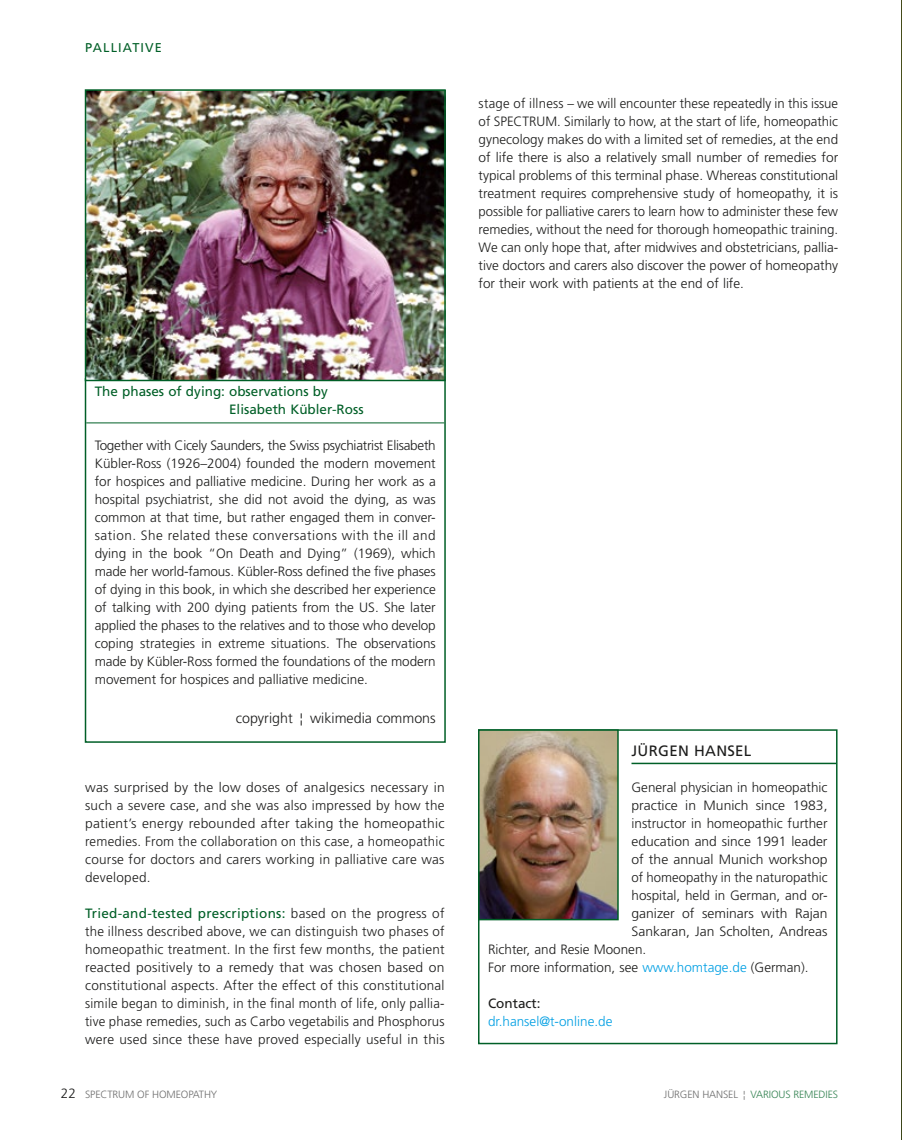
<style>
.page{position:relative;width:902px;height:1140px;background:#fff}
.page>*{position:absolute;margin:0;border:0;box-sizing:border-box;transform-origin:0 0}
.t1{font:15px "Frutiger LT Std";letter-spacing:.02em;color:#1c1c1b}
.t2{font:300 14.25px "Frutiger LT Std";color:#1c1c1b}
.t3{font:300 13.5px/18px "Frutiger LT Std";color:#1c1c1b;text-align:justify}
.t4{font:13.5px/18px "Frutiger LT Std";color:#005f27}
.t5{font:300 13.5px "Frutiger LT Std";color:#009fe3}
.t6{font:13.5px "Frutiger LT Std";color:#1c1c1b}
.t7{font:12.75px "Frutiger LT Std";letter-spacing:.09em;color:#005f27}
.t8{font:300 10.5px "Frutiger LT Std";letter-spacing:-.01em;color:#368454}
.t9{font:300 10.5px "Frutiger LT Std";letter-spacing:-.01em;color:#6f6f6f}
.s1{font-weight:400;color:#005f27}
.s2{color:#009fe3}
.s3{font-size:13.5px;color:#1c1c1b}
.s4{color:#6f6f6f}
</style>
<div class="page">
<hr style="left:631px;top:762px;width:204px;height:2px;background:#005f27">
<div style="left:478px;top:729px;width:359px;height:315px;border:2px solid #005f27"></div>
<img style="left:481px;top:732px;width:134px;height:185px">
<div style="left:478px;top:729px;width:140px;height:191px;border:2px solid #005f27"></div>
<hr style="left:86px;top:422px;width:358px;height:1px;background:#005f27">
<div style="left:85px;top:378px;width:361px;height:364px;border:2px solid #005f27"></div>
<img style="left:88px;top:92px;width:355px;height:286px">
<div style="left:85px;top:89px;width:361px;height:292px;border:2px solid #005f27"></div>
<img style="left:901px;top:0;width:1px;height:1140px">
<p class="t7" style="left:85px;top:40px;width:78px">PALLIATIVE</p>
<p class="t3" style="left:478px;top:95px;width:361px">stage of illness – we will encounter these repeatedly in this issue of SPECTRUM. Similarly to how, at the start of life, homeopathic gynecology makes do with a limited set of remedies, at the end of life there is also a relatively small number of remedies for typical problems of this terminal phase. Whereas constitutional treatment requires comprehensive study of homeopathy, it is possible for palliative carers to learn how to administer these few remedies, without the need for thorough homeopathic training.<br>We can only hope that, after midwives and obstetricians, pallia&shy;tive doctors and carers also discover the power of homeopathy for their work with patients at the end of life.</p>
<p class="t4" style="left:229px;top:382px;width:136px;text-indent:-134px">The phases of dying: observations by<br>Elisabeth Kübler-Ross</p>
<p class="t3" style="left:95px;top:437px;width:342px">Together with Cicely Saunders, the Swiss psychiatrist Elisabeth Kübler-Ross (1926–2004) founded the modern movement for hospices and palliative medicine. During her work as a hospital psychiatrist, she did not avoid the dying, as was common at that time, but rather engaged them in conver&shy;sation. She related these conversations with the ill and dying in the book “On Death and Dying” (1969), which made her world-famous. Kübler-Ross defined the five phases of dying in this book, in which she described her experience of talking with 200 dying patients from the US. She later applied the phases to the relatives and to those who develop coping strategies in extreme situations. The observations made by Kübler-Ross formed the foundations of the modern movement for hospices and palliative medicine.</p>
<p class="t2" style="left:236px;top:710px;width:201px">copyright ¦ wikimedia commons</p>
<p class="t3" style="left:85px;top:779px;width:361px">was surprised by the low doses of analgesics necessary in such a severe case, and she was also impressed by how the patient’s energy rebounded after taking the homeopathic remedies. From the collaboration on this case, a homeopathic course for doctors and carers working in palliative care was developed.</p>
<p class="t3" style="left:85px;top:905px;width:361px"><span class="s1">Tried-and-tested prescriptions:</span> based on the progress of the illness described above, we can distinguish two phases of homeopathic treatment. In the first few months, the patient reacted positively to a remedy that was chosen based on constitutional aspects. After the effect of this constitutional simile began to diminish, in the final month of life, only pallia&shy;tive phase remedies, such as Carbo vegetabilis and Phosphorus were used since these have proved especially useful in this</p>
<p class="t1" style="left:631px;top:742px;width:121px">JÜRGEN HANSEL</p>
<p class="t3" style="left:631px;top:779px;width:197px">General physician in homeopathic</p>
<p class="t3" style="left:631px;top:797px;width:197px">practice in Munich since 1983,</p>
<p class="t3" style="left:631px;top:815px;width:197px">instructor in homeopathic further</p>
<p class="t3" style="left:631px;top:833px;width:197px">education and since 1991 leader</p>
<p class="t3" style="left:631px;top:851px;width:197px">of the annual Munich workshop</p>
<p class="t3" style="left:631px;top:869px;width:197px">of homeopathy in the naturopathic</p>
<p class="t3" style="left:631px;top:887px;width:197px">hospital, held in German, and or-</p>
<p class="t3" style="left:631px;top:905px;width:197px">ganizer of seminars with Rajan</p>
<p class="t3" style="left:631px;top:923px;width:197px">Sankaran, Jan Scholten, Andreas</p>
<p class="t3" style="left:488px;top:941px;width:160px">Richter, and Resie Moonen.</p>
<p class="t3" style="left:488px;top:959px;width:322px">For more information, see <span class="s2">www.homtage.de</span> (German).</p>
<p class="t6" style="left:488px;top:995px;width:54px">Contact:</p>
<p class="t5" style="left:488px;top:1014px;width:126px">dr.hansel@t-online.de</p>
<p class="t9" style="left:61px;top:1088px;width:158px"><span class="s3">22</span> SPECTRUM OF HOMEOPATHY</p>
<p class="t8" style="left:664px;top:1088px;width:176px"><span class="s4">Jürgen Hansel ¦</span> VARIOUS REMEDIES</p>
</div>
